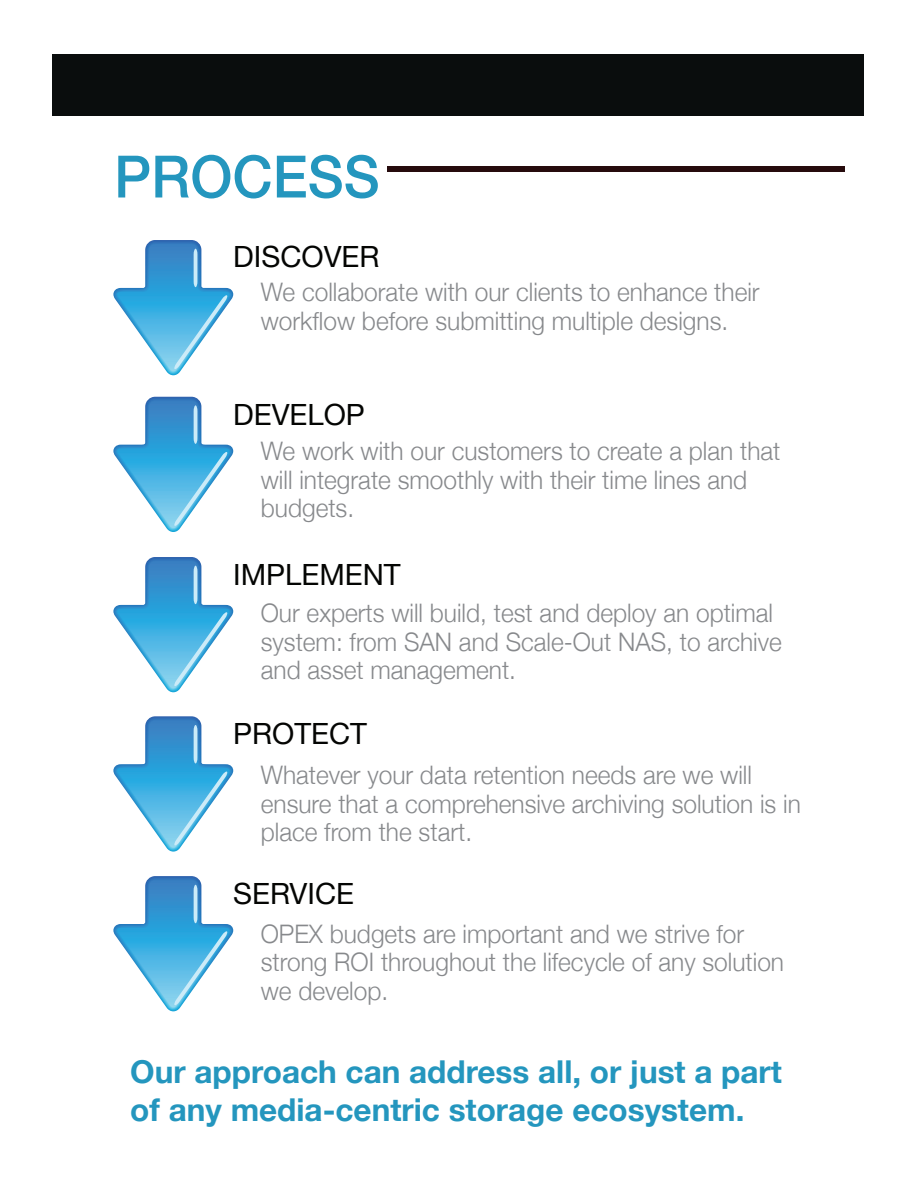
<style>
.page{position:relative;width:918px;height:1188px;background:#fff}
.page>*{position:absolute;margin:0;border:0;box-sizing:border-box;transform-origin:0 0}
.t1{font:500 58.5px "Helvetica Neue";color:#2496be;scale:.95 1}
.t2{font:700 31.5px/38.4px "Helvetica Neue";color:#2496be}
.t3{font:29.25px "Helvetica Neue";color:#040503}
.t4{font:300 25.5px/28.5px "Helvetica Neue";color:#87898c;scale:.96 1}
</style>
<div class="page">
<div style="left:387px;top:167px;width:458px;height:5px;background:#260b0d"></div>
<div style="left:52px;top:51px;width:814px;height:65px;background:#0a0d0d"></div>
<svg style="left:113px;top:240px;width:120px;height:135px"></svg>
<svg style="left:113px;top:557px;width:120px;height:135px"></svg>
<svg style="left:113px;top:397px;width:120px;height:135px"></svg>
<svg style="left:113px;top:716px;width:120px;height:136px"></svg>
<svg style="left:113px;top:876px;width:120px;height:135px"></svg>
<h1 class="t1" style="left:114px;top:130px;width:281px">PROCESS</h1>
<p class="t3" style="left:233px;top:235px;width:148px">DISCOVER</p>
<p class="t4" style="left:261px;top:276px;width:521px">We collaborate with our clients to enhance their workflow before submitting multiple designs.</p>
<p class="t3" style="left:233px;top:393px;width:133px">DEVELOP</p>
<p class="t4" style="left:261px;top:435px;width:543px">We work with our customers to create a plan that will integrate smoothly with their time lines and budgets.</p>
<p class="t3" style="left:233px;top:553px;width:169px">IMPLEMENT</p>
<p class="t4" style="left:261px;top:597px;width:544px">Our experts will build, test and deploy an optimal system: from SAN and Scale-Out NAS, to archive and asset management.</p>
<p class="t3" style="left:233px;top:713px;width:135px">PROTECT</p>
<p class="t4" style="left:261px;top:759px;width:564px">Whatever your data retention needs are we will ensure that a comprehensive archiving solution is in place from the start.</p>
<p class="t3" style="left:233px;top:872px;width:122px">SERVICE</p>
<p class="t4" style="left:261px;top:917px;width:547px">OPEX budgets are important and we strive for strong ROI throughout the lifecycle of any solution we develop.</p>
<p class="t2" style="left:130px;top:1053px;width:653px">Our approach can address all, or just a part of any media-centric storage ecosystem.</p>
</div>
